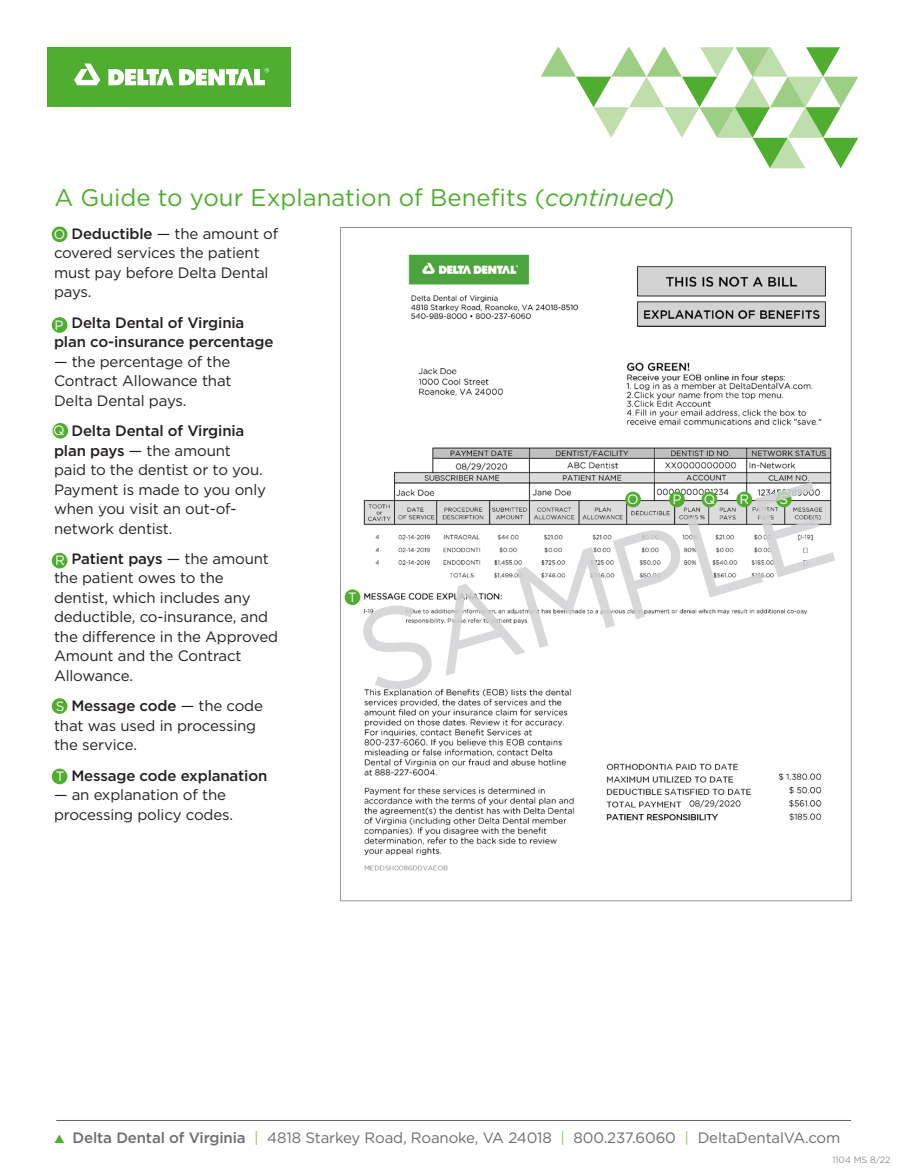
<style>
.page{position:relative;width:905px;height:1175px;background:#fff}
.page>*{position:absolute;margin:0;border:0;box-sizing:border-box;transform-origin:0 0}
.t1{font:117px "Gotham";color:#d1d2d4}
.t2{font:24px "Gotham";color:#4fad2f}
.Body{font:15px/19.5px "Gotham";letter-spacing:-.01em;color:#231f20}
.t3{font:15px "Gotham";letter-spacing:-.01em;color:#6c6d70}
.Body-2{font:500 15px/19.5px "Gotham";letter-spacing:-.01em;color:#231f20}
.t4{font:13.5px "Gotham";color:#fff}
.t5{font:300 9px "Gotham";color:#636366}
.s1{font-style:italic}
.s2{font-weight:500}
.s3{color:#4fad2f}
.s4{color:#8ac670}
</style>
<div class="page">
<hr style="left:56px;top:1120px;width:794px;height:1px;background:#636366">
<img style="left:352px;top:254px;width:480px;height:617px">
<div style="left:52px;top:226px;width:15px;height:16px;background:#4fad2f;border-radius:50%"></div>
<div style="left:52px;top:317px;width:15px;height:16px;background:#4fad2f;border-radius:50%"></div>
<div style="left:52px;top:423px;width:16px;height:15px;background:#4fad2f;border-radius:50%"></div>
<div style="left:52px;top:553px;width:15px;height:15px;background:#4fad2f;border-radius:50%"></div>
<div style="left:52px;top:698px;width:15px;height:16px;background:#4fad2f;border-radius:50%"></div>
<div style="left:52px;top:768px;width:15px;height:16px;background:#4fad2f;border-radius:50%"></div>
<div style="left:625px;top:491px;width:16px;height:16px;background:#4fad2f;border-radius:50%"></div>
<div style="left:669px;top:491px;width:15px;height:16px;background:#4fad2f;border-radius:50%"></div>
<div style="left:701px;top:491px;width:16px;height:16px;background:#4fad2f;border-radius:50%"></div>
<div style="left:736px;top:491px;width:16px;height:16px;background:#4fad2f;border-radius:50%"></div>
<div style="left:344px;top:589px;width:16px;height:16px;background:#4fad2f;border-radius:50%"></div>
<div style="left:48px;top:47px;width:243px;height:60px;background:#4fad2f"></div>
<svg style="left:74px;top:63px;width:26px;height:22px"></svg>
<svg style="left:108px;top:68px;width:161px;height:18px"></svg>
<svg style="left:540px;top:47px;width:318px;height:121px"></svg>
<div style="left:776px;top:491px;width:15px;height:16px;background:#4fad2f;border-radius:50%"></div>
<p class="t2" style="left:54px;top:182px;width:621px">A Guide to your Explanation of Benefits (<span class="s1">continued</span>)</p>
<p class="t4" style="left:54px;top:225px;width:13px">O</p>
<p class="Body" style="left:54px;top:223px;width:226px;text-indent:17px"><span class="s2">Deductible</span> — the amount of covered services the patient must pay before Delta Dental pays.</p>
<p class="Body-2" style="left:54px;top:312px;width:221px;text-indent:17px">Delta Dental of Virginia plan co-insurance percentage</p>
<p class="Body" style="left:54px;top:351px;width:179px;text-align:justify">— the percentage of the Contract Allowance that Delta Dental pays.</p>
<p class="Body" style="left:54px;top:421px;width:213px;text-indent:17px"><span class="s2">Delta Dental of Virginia plan pays</span> — the amount paid to the dentist or to you.<br>Payment is made to you only when you visit an out-of&shy;network dentist.</p>
<p class="Body" style="left:54px;top:548px;width:226px;text-indent:17px"><span class="s2">Patient pays</span> — the amount the patient owes to the dentist, which includes any deductible, co-insurance, and the difference in the Approved<br>Amount and the Contract<br>Allowance.</p>
<p class="Body" style="left:54px;top:696px;width:210px;text-indent:17px"><span class="s2">Message code</span> — the code that was used in processing the service.</p>
<p class="Body-2" style="left:71px;top:765px;width:197px">Message code explanation</p>
<p class="Body" style="left:54px;top:784px;width:180px">— an explanation of the processing policy codes.</p>
<p class="t4" style="left:55px;top:316px;width:11px">P</p>
<p class="t4" style="left:53px;top:422px;width:13px">Q</p>
<h1 class="t1" style="left:338px;top:588px;width:491px;rotate:-17deg">SAMPLE</h1>
<p class="t4" style="left:627px;top:490px;width:13px">O</p>
<p class="t4" style="left:672px;top:490px;width:11px">P</p>
<p class="t4" style="left:703px;top:490px;width:13px">Q</p>
<p class="t4" style="left:739px;top:490px;width:11px">R</p>
<p class="t4" style="left:779px;top:490px;width:10px">S</p>
<p class="t4" style="left:55px;top:551px;width:11px">R</p>
<p class="t4" style="left:348px;top:588px;width:10px">T</p>
<p class="t4" style="left:56px;top:697px;width:10px">S</p>
<p class="t4" style="left:56px;top:767px;width:10px">T</p>
<p class="t3" style="left:54px;top:1128px;width:787px"><span class="s3">▲</span> <span class="s2">Delta Dental of Virginia</span> <span class="s4">|</span> 4818 Starkey Road, Roanoke, VA 24018 <span class="s4">|</span> 800.237.6060 <span class="s4">|</span> DeltaDentalVA.com</p>
<p class="t5" style="left:832px;top:1153px;width:59px">1104 MS 8/22</p>
</div>
